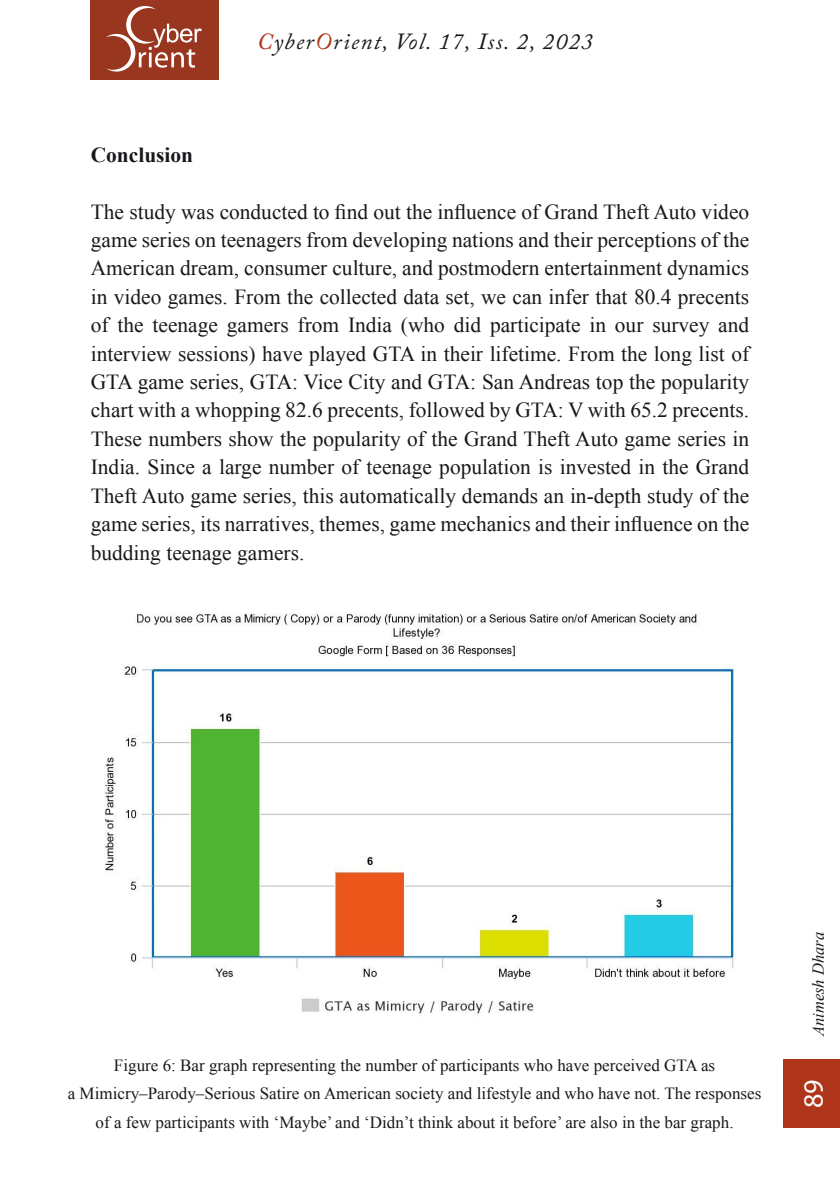
<style>
.page{position:relative;width:840px;height:1191px;background:#fff}
.page>*{position:absolute;margin:0;border:0;box-sizing:border-box;transform-origin:0 0}
.t1{font:28px "Myriad Pro";color:#fff}
.t2{font:italic 23px "Adobe Caslon Pro";letter-spacing:.06em;color:#1a171c}
.t3{font:21.4px/28.4px "Times New Roman";color:#1a171c;text-align:justify}
.t4{font:700 21.4px "Times New Roman";color:#1a171c}
.t5{font:17px/28.4px "Times New Roman";color:#1a171c;text-align:center}
.t6{font:italic 16.6px "Times New Roman";color:#1a171c}
.s1{color:#ae351a}
</style>
<div class="page">
<div style="left:782px;top:1059px;width:57px;height:68px;background:#ae351a"></div>
<div style="left:91px;top:0;width:128px;height:80px;background:#983620"></div>
<svg style="left:106px;top:6px;width:96px;height:66px"></svg>
<img style="left:105px;top:613px;width:629px;height:401px">
<p class="t4" style="left:91px;top:140px;width:104px">Conclusion</p>
<p class="t2" style="left:257px;top:27px;width:337px"><span class="s1">C</span>yber<span class="s1">O</span>rient, Vol. 17, Iss. 2, 2023</p>
<p class="t3" style="left:91px;top:197px;width:659px">The study was conducted to find out the influence of Grand Theft Auto video game series on teenagers from developing nations and their perceptions of the American dream, consumer culture, and postmodern entertainment dynamics in video games. From the collected data set, we can infer that 80.4 precents of the teenage gamers from India (who did participate in our survey and interview sessions) have played GTA in their lifetime. From the long list of GTA game series, GTA: Vice City and GTA: San Andreas top the popularity chart with a whopping 82.6 precents, followed by GTA: V with 65.2 precents.<br>These numbers show the popularity of the Grand Theft Auto game series in India. Since a large number of teenage population is invested in the Grand Theft Auto game series, this automatically demands an in-depth study of the game series, its narratives, themes, game mechanics and their influence on the budding teenage gamers.</p>
<p class="t5" style="left:68px;top:1050px;width:694px">Figure 6: Bar graph representing the number of participants who have perceived GTA as<br>a Mimicry–Parody–Serious Satire on American society and lifestyle and who have not. The responses of a few participants with ‘Maybe’ and ‘Didn’t think about it before’ are also in the bar graph.</p>
<p class="t6" style="left:806px;top:1036px;width:106px;rotate:-90deg">Animesh Dhara</p>
<h1 class="t1" style="left:795px;top:1108px;width:30px;rotate:-90deg">89</h1>
</div>
